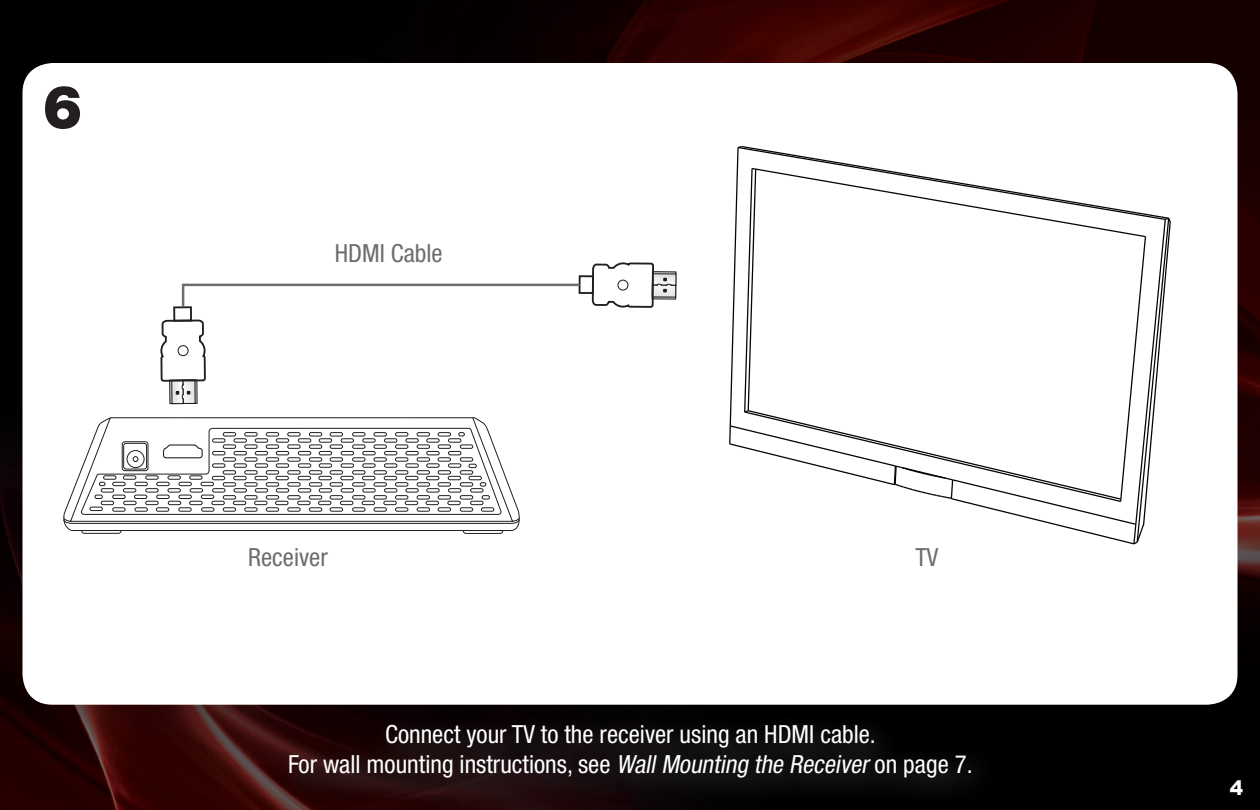
<style>
.page{position:relative;width:1260px;height:810px;background:#fff}
.page>*{position:absolute;margin:0;border:0;box-sizing:border-box;transform-origin:0 0}
.t1{font:900 60px "Helvetica Neue LT Std";color:#231f20}
.t2{font:condensed 25px/30px "Helvetica Neue LT Std";color:#fff;text-align:center}
.t3{font:condensed 25px "Helvetica Neue LT Std";color:#6c6d70}
.t4{font:900 20px "Arial";color:#fff}
.s1{font-style:italic}
</style>
<div class="page">
<img style="left:0;top:0;width:1260px;height:810px">
<div style="left:22px;top:63px;width:1216px;height:642px;background:#fff;border-radius:30px"></div>
<svg style="left:63px;top:417px;width:457px;height:107px"></svg>
<svg style="left:81px;top:530px;width:422px;height:4px"></svg>
<svg style="left:162px;top:442px;width:41px;height:17px"></svg>
<div style="left:122px;top:441px;width:26px;height:30px;border:1px solid #231f20;border-radius:3px"></div>
<svg style="left:123px;top:443px;width:24px;height:26px"></svg>
<svg style="left:160px;top:319px;width:46px;height:86px"></svg>
<div style="left:173px;top:306px;width:19px;height:16px;border:2px solid #231f20"></div>
<div style="left:178px;top:345px;width:11px;height:11px;border:1px solid #1d1814;border-radius:50%"></div>
<svg style="left:591px;top:262px;width:86px;height:46px"></svg>
<div style="left:579px;top:275px;width:15px;height:19px;border:2px solid #231f20"></div>
<div style="left:617px;top:280px;width:11px;height:11px;border:1px solid #1d1814;border-radius:50%"></div>
<svg style="left:181px;top:282px;width:401px;height:28px"></svg>
<div style="left:273px;top:710px;width:729px;height:100px;background:#231f20;opacity:.8"></div>
<svg style="left:729px;top:146px;width:442px;height:399px"></svg>
<p class="t1" style="left:42px;top:71px;width:42px">6</p>
<p class="t3" style="left:335px;top:239px;width:109px">HDMI Cable</p>
<p class="t3" style="left:248px;top:543px;width:81px">Receiver</p>
<p class="t3" style="left:915px;top:543px;width:25px">TV</p>
<p class="t2" style="left:288px;top:719px;width:686px">Connect your TV to the receiver using an HDMI cable.<br>For wall mounting instructions, see <span class="s1">WallMounting the Receiver</span>on page 7.</p>
<p class="t4" style="left:1230px;top:773px;width:15px">4</p>
</div>
